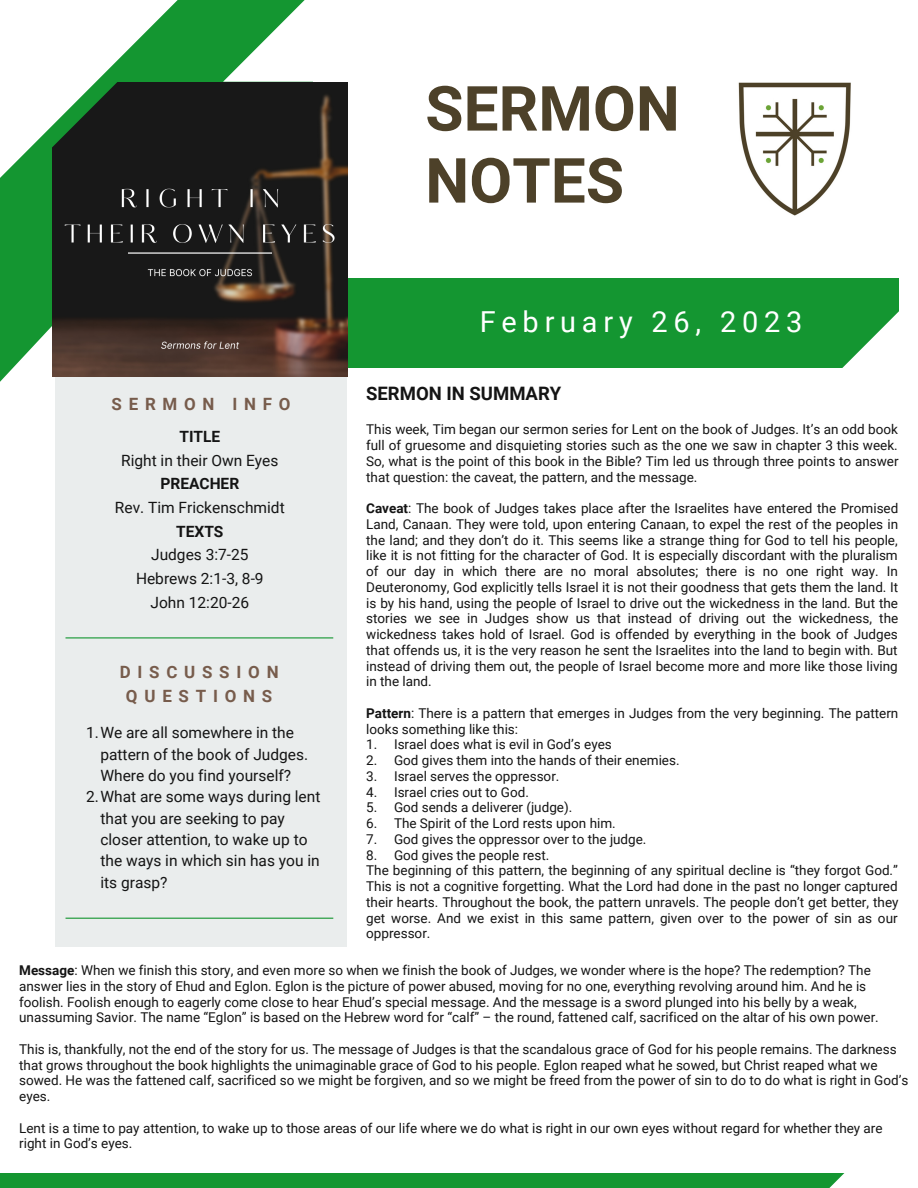
<style>
.page{position:relative;width:918px;height:1188px;background:#fff}
.page>*{position:absolute;margin:0;border:0;box-sizing:border-box;transform-origin:0 0}
.t1{font:700 62.25px/72px "Roboto";color:#4d4129}
.t2{font:28.95px "Roboto";letter-spacing:.2em;color:#fff}
.t3{font:700 18.45px "Roboto";color:#141414}
.t4{font:700 16.95px/23.7px "Roboto";letter-spacing:.4em;color:#775c4c;text-align:center}
.t5{font:15.45px/23.7px "Roboto";color:#141414;text-align:center}
.t6{font:700 15.45px "Roboto";color:#141414}
.t7{font:13.5px/15.8px "Roboto";color:#141414}
.s1{font-weight:700}
</style>
<div class="page">
<div style="left:0;top:0;width:313px;height:508px;background:#149631"></div>
<div style="left:55px;top:92px;width:291px;height:855px;background:#eaeded"></div>
<svg style="left:0;top:323px;width:55px;height:185px;fill:#fff"></svg>
<svg style="left:223px;top:0;width:90px;height:82px;fill:#fff"></svg>
<div style="left:265px;top:278px;width:634px;height:89px;background:#149631"></div>
<img style="left:53px;top:82px;width:294px;height:295px">
<div style="left:0;top:1173px;width:914px;height:15px;background:#149631"></div>
<svg style="left:829px;top:1173px;width:85px;height:15px"></svg>
<svg style="left:805px;top:311px;width:94px;height:57px"></svg>
<hr style="left:66px;top:918px;width:267px;height:1px;background:#149631">
<hr style="left:66px;top:637px;width:267px;height:1px;background:#149631">
<svg style="left:0;top:0;width:178px;height:178px"></svg>
<img style="left:738px;top:82px;width:113px;height:134px">
<h1 class="t1" style="left:425px;top:73px;width:256px">SERMON<br>NOTES</h1>
<p class="t4" style="left:112px;top:392px;width:180px">SERMON INFO</p>
<p class="t6" style="left:179px;top:428px;width:42px">TITLE</p>
<p class="t5" style="left:121px;top:449px;width:159px">Right in their Own Eyes</p>
<p class="t6" style="left:160px;top:475px;width:80px">PREACHER</p>
<p class="t5" style="left:115px;top:496px;width:171px">Rev. Tim Frickenschmidt</p>
<p class="t6" style="left:176px;top:522px;width:49px">TEXTS</p>
<p class="t5" style="left:136px;top:543px;width:129px">Judges 3:7-25<br>Hebrews 2:1-3, 8-9<br>John 12:20-26</p>
<p class="t4" style="left:120px;top:661px;width:160px">DISCUSSION<br>QUESTIONS</p>
<p class="t5" style="left:86px;top:721px;width:209px">1.We are all somewhere in the</p>
<p class="t5" style="left:100px;top:742px;width:209px">pattern of the book of Judges.</p>
<p class="t5" style="left:100px;top:764px;width:192px">Where do you find yourself?</p>
<p class="t5" style="left:86px;top:785px;width:236px">2.What are some ways during lent</p>
<p class="t5" style="left:100px;top:807px;width:186px">that you are seeking to pay</p>
<p class="t5" style="left:100px;top:828px;width:209px">closer attention, to wake up to</p>
<p class="t5" style="left:100px;top:849px;width:221px">the ways in which sin has you in</p>
<p class="t5" style="left:100px;top:871px;width:69px">its grasp?</p>
<h2 class="t2" style="left:480px;top:305px;width:324px">February 26, 2023</h2>
<h3 class="t3" style="left:366px;top:383px;width:197px">SERMON IN SUMMARY</h3>
<p class="t7" style="left:366px;top:422px;width:534px;text-align:justify">This week, Tim began our sermon series for Lent on the book of Judges. It’s an odd book full of gruesome and disquieting stories such as the one we saw in chapter 3 this week.<br>So, what is the point of this book in the Bible? Tim led us through three points to answer that question: the caveat, the pattern, and the message.</p>
<p class="t7" style="left:366px;top:501px;width:534px;text-align:justify"><span class="s1">Caveat</span>: The book of Judges takes place after the Israelites have entered the Promised Land, Canaan. They were told, upon entering Canaan, to expel the rest of the peoples in the land; and they don’t do it. This seems like a strange thing for God to tell his people, like it is not fitting for the character of God. It is especially discordant with the pluralism of our day in which there are no moral absolutes; there is no one right way. In Deuteronomy, God explicitly tells Israel it is not their goodness that gets them the land. It is by his hand, using the people of Israel to drive out the wickedness in the land. But the stories we see in Judges show us that instead of driving out the wickedness, the wickedness takes hold of Israel. God is offended by everything in the book of Judges that offends us, it is the very reason he sent the Israelites into the land to begin with. But instead of driving them out, the people of Israel become more and more like those living in the land.</p>
<p class="t7" style="left:366px;top:705px;width:534px"><span class="s1">Pattern</span>: There is a pattern that emerges in Judges from the very beginning. The pattern looks something like this:</p>
<p class="t7" style="left:366px;top:737px;width:247px">1. Israel does what is evil in God’s eyes</p>
<p class="t7" style="left:366px;top:753px;width:315px">2. God gives them into the hands of their enemies.</p>
<p class="t7" style="left:366px;top:768px;width:195px">3. Israel serves the oppressor.</p>
<p class="t7" style="left:366px;top:784px;width:164px">4. Israel cries out to God.</p>
<p class="t7" style="left:366px;top:800px;width:208px">5. God sends a deliverer (judge).</p>
<p class="t7" style="left:366px;top:816px;width:251px">6. The Spirit of the Lord rests upon him.</p>
<p class="t7" style="left:366px;top:831px;width:282px">7. God gives the oppressor over to the judge.</p>
<p class="t7" style="left:366px;top:847px;width:534px">8. God gives the people rest.<br>The beginning of this pattern, the beginning of any spiritual decline is “they forgot God.” This is not a cognitive forgetting. What the Lord had done in the past no longer captured their hearts. Throughout the book, the pattern unravels. The people don’t get better, they get worse. And we exist in this same pattern, given over to the power of sin as our oppressor.</p>
<p class="t7" style="left:19px;top:963px;width:861px"><span class="s1">Message</span>: When we finish this story, and even more so when we finish the book of Judges, we wonder where is the hope? The redemption? The answer lies in the story of Ehud and Eglon. Eglon is the picture of power abused, moving for no one, everything revolving around him. And he is foolish. Foolish enough to eagerly come close to hear Ehud’s special message. And the message is a sword plunged into his belly by a weak, unassuming Savior. The name “Eglon” is based on the Hebrew word for “calf” – the round, fattened calf, sacrificed on the altar of his own power.</p>
<p class="t7" style="left:19px;top:1041px;width:891px">This is, thankfully, not the end of the story for us. The message of Judges is that the scandalous grace of God for his people remains. The darkness that grows throughout the book highlights the unimaginable grace of God to his people. Eglon reaped what he sowed, but Christ reaped what we sowed. He was the fattened calf, sacrificed so we might be forgiven, and so we might be freed from the power of sin to do to do what is right in God’s eyes.</p>
<p class="t7" style="left:19px;top:1120px;width:865px">Lent is a time to pay attention, to wake up to those areas of our life where we do what is right in our own eyes without regard for whether they are right in God’s eyes.</p>
</div>
